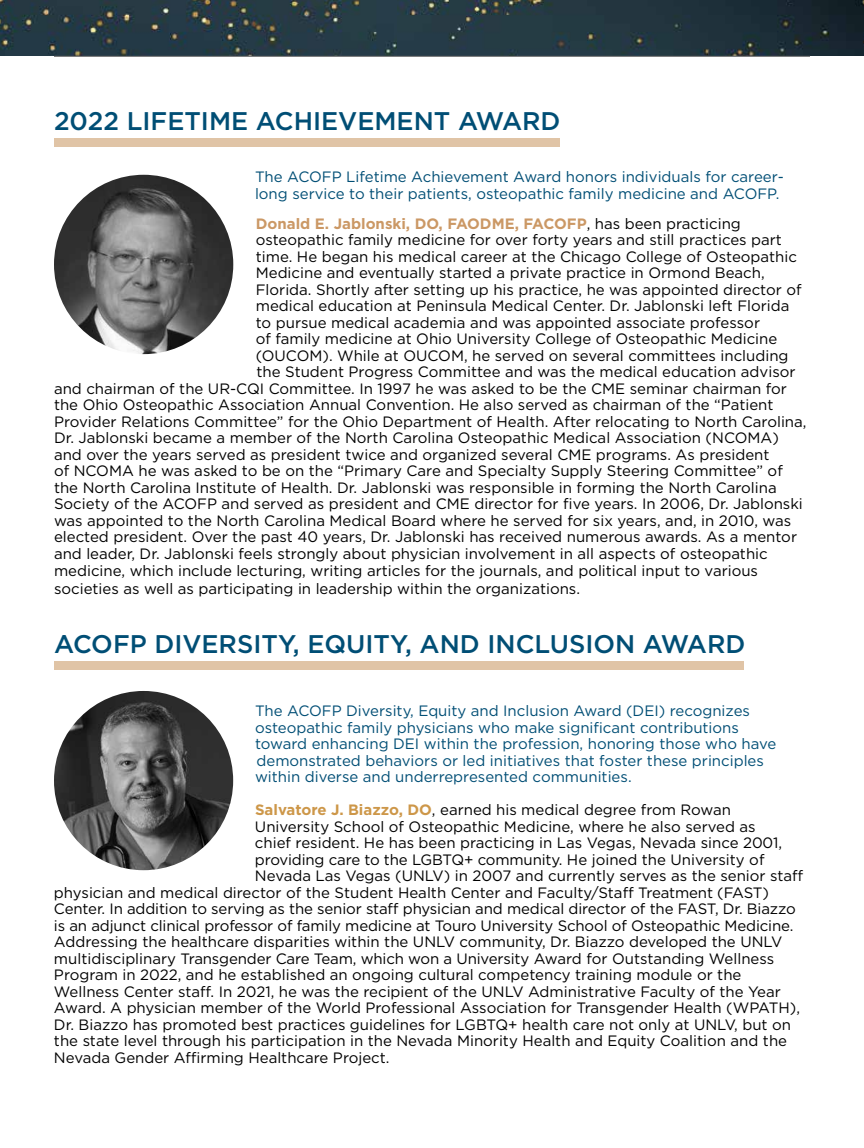
<style>
.page{position:relative;width:864px;height:1148px;background:#fff}
.page>*{position:absolute;margin:0;border:0;box-sizing:border-box;transform-origin:0 0}
.t1{font:500 25.5px "Gotham";color:#004e75}
.t2{font:15px "Gotham";color:#000}
.t3{font:15px/16.5px "Gotham";color:#004e75}
.t4{font:700 15px "Gotham";color:#cb9865}
.s1{font-weight:400;color:#000}
.s2{font-weight:700;color:#cd9749}
</style>
<div class="page">
<div style="left:54px;top:138px;width:505px;height:9px;background:#e0c4a6"></div>
<div style="left:54px;top:660px;width:689px;height:9px;background:#e0c4a6"></div>
<img style="left:0;top:0;width:397px;height:56px">
<img style="left:397px;top:0;width:467px;height:56px">
<img style="left:54px;top:175px;width:179px;height:179px;border-radius:90px">
<img style="left:54px;top:691px;width:179px;height:179px;border-radius:90px">
<hr style="left:54px;top:56px;width:756px;height:1px;background:#58595b">
<h1 class="t1" style="left:54px;top:104px;width:508px">2022 LIFETIME ACHIEVEMENT AWARD</h1>
<p class="t3" style="left:255px;top:168px;width:530px">The ACOFP Lifetime Achievement Award honors individuals for career&shy;long service to their patients, osteopathic family medicine and ACOFP.</p>
<p class="t4" style="left:256px;top:215px;width:487px">Donald E. Jablonski, DO, FAODME, FACOFP<span class="s1">, has been practicing</span></p>
<p class="t2" style="left:256px;top:230px;width:528px">osteopathic family medicine for over forty years and still practices part</p>
<p class="t2" style="left:256px;top:247px;width:543px">time. He began his medical career at the Chicago College of Osteopathic</p>
<p class="t2" style="left:256px;top:263px;width:510px">Medicine and eventually started a private practice in Ormond Beach,</p>
<p class="t2" style="left:256px;top:280px;width:547px">Florida. Shortly after setting up his practice, he was appointed director of</p>
<p class="t2" style="left:256px;top:296px;width:535px">medical education at Peninsula Medical Center. Dr. Jablonski left Florida</p>
<p class="t2" style="left:256px;top:313px;width:506px">to pursue medical academia and was appointed associate professor</p>
<p class="t2" style="left:256px;top:329px;width:523px">of family medicine at Ohio University College of Osteopathic Medicine</p>
<p class="t2" style="left:256px;top:346px;width:534px">(OUCOM). While at OUCOM, he served on several committees including</p>
<p class="t2" style="left:257px;top:362px;width:541px">the Student Progress Committee and was the medical education advisor</p>
<p class="t2" style="left:54px;top:379px;width:735px">and chairman of the UR-CQI Committee. In 1997 he was asked to be the CME seminar chairman for</p>
<p class="t2" style="left:54px;top:395px;width:721px">the Ohio Osteopathic Association Annual Convention. He also served as chairman of the “Patient</p>
<p class="t2" style="left:54px;top:412px;width:754px">Provider Relations Committee” for the Ohio Department of Health. After relocating to North Carolina,</p>
<p class="t2" style="left:54px;top:428px;width:726px">Dr. Jablonski became a member of the North Carolina Osteopathic Medical Association (NCOMA)</p>
<p class="t2" style="left:54px;top:445px;width:717px">and over the years served as president twice and organized several CME programs. As president</p>
<p class="t2" style="left:54px;top:461px;width:730px">of NCOMA he was asked to be on the “Primary Care and Specialty Supply Steering Committee” of</p>
<p class="t2" style="left:54px;top:478px;width:724px">the North Carolina Institute of Health. Dr. Jablonski was responsible in forming the North Carolina</p>
<p class="t2" style="left:54px;top:494px;width:750px">Society of the ACOFP and served as president and CME director for five years. In 2006, Dr. Jablonski</p>
<p class="t2" style="left:54px;top:511px;width:739px">was appointed to the North Carolina Medical Board where he served for six years, and, in 2010, was</p>
<p class="t2" style="left:54px;top:527px;width:745px">elected president. Over the past 40 years, Dr. Jablonski has received numerous awards. As a mentor</p>
<p class="t2" style="left:54px;top:544px;width:715px">and leader, Dr. Jablonski feels strongly about physician involvement in all aspects of osteopathic</p>
<p class="t2" style="left:54px;top:560px;width:706px">medicine, which include lecturing, writing articles for the journals, and political input to various</p>
<p class="t2" style="left:54px;top:578px;width:528px">societies as well as participating in leadership within the organizations.</p>
<h1 class="t1" style="left:54px;top:627px;width:693px">ACOFP DIVERSITY, EQUITY, AND INCLUSION AWARD</h1>
<p class="t3" style="left:255px;top:702px;width:523px">The ACOFP Diversity, Equity and Inclusion Award (DEI) recognizes osteopathic family physicians who make significant contributions toward enhancing DEI within the profession, honoring those who have demonstrated behaviors or led initiatives that foster these principles within diverse and underrepresented communities.</p>
<p class="t2" style="left:255px;top:800px;width:478px"><span class="s2">Salvatore J. Biazzo, DO</span>, earned his medical degree from Rowan</p>
<p class="t2" style="left:255px;top:816px;width:502px">University School of Osteopathic Medicine, where he also served as</p>
<p class="t2" style="left:255px;top:833px;width:529px">chief resident. He has been practicing in Las Vegas, Nevada since 2001,</p>
<p class="t2" style="left:255px;top:849px;width:511px">providing care to the LGBTQ+ community. He joined the University of</p>
<p class="t2" style="left:255px;top:866px;width:550px">Nevada Las Vegas (UNLV) in 2007 and currently serves as the senior staff</p>
<p class="t2" style="left:54px;top:882px;width:716px">physician and medical director of the Student Health Center and Faculty/Staff Treatment (FAST)</p>
<p class="t2" style="left:54px;top:899px;width:743px">Center. In addition to serving as the senior staff physician and medical director of the FAST, Dr. Biazzo</p>
<p class="t2" style="left:54px;top:915px;width:741px">is an adjunct clinical professor of family medicine at Touro University School of Osteopathic Medicine.</p>
<p class="t2" style="left:54px;top:932px;width:730px">Addressing the healthcare disparities within the UNLV community, Dr. Biazzo developed the UNLV</p>
<p class="t2" style="left:54px;top:948px;width:722px">multidisciplinary Transgender Care Team, which won a University Award for Outstanding Wellness</p>
<p class="t2" style="left:54px;top:965px;width:689px">Program in 2022, and he established an ongoing cultural competency training module or the</p>
<p class="t2" style="left:54px;top:981px;width:728px">Wellness Center staff. In 2021, he was the recipient of the UNLV Administrative Faculty of the Year</p>
<p class="t2" style="left:54px;top:998px;width:748px">Award. A physician member of the World Professional Association for Transgender Health (WPATH),</p>
<p class="t2" style="left:54px;top:1014px;width:739px">Dr. Biazzo has promoted best practices guidelines for LGBTQ+ health care not only at UNLV, but on</p>
<p class="t2" style="left:54px;top:1031px;width:735px">the state level through his participation in the Nevada Minority Health and Equity Coalition and the</p>
<p class="t2" style="left:54px;top:1047px;width:337px">Nevada Gender Affirming Healthcare Project.</p>
</div>
